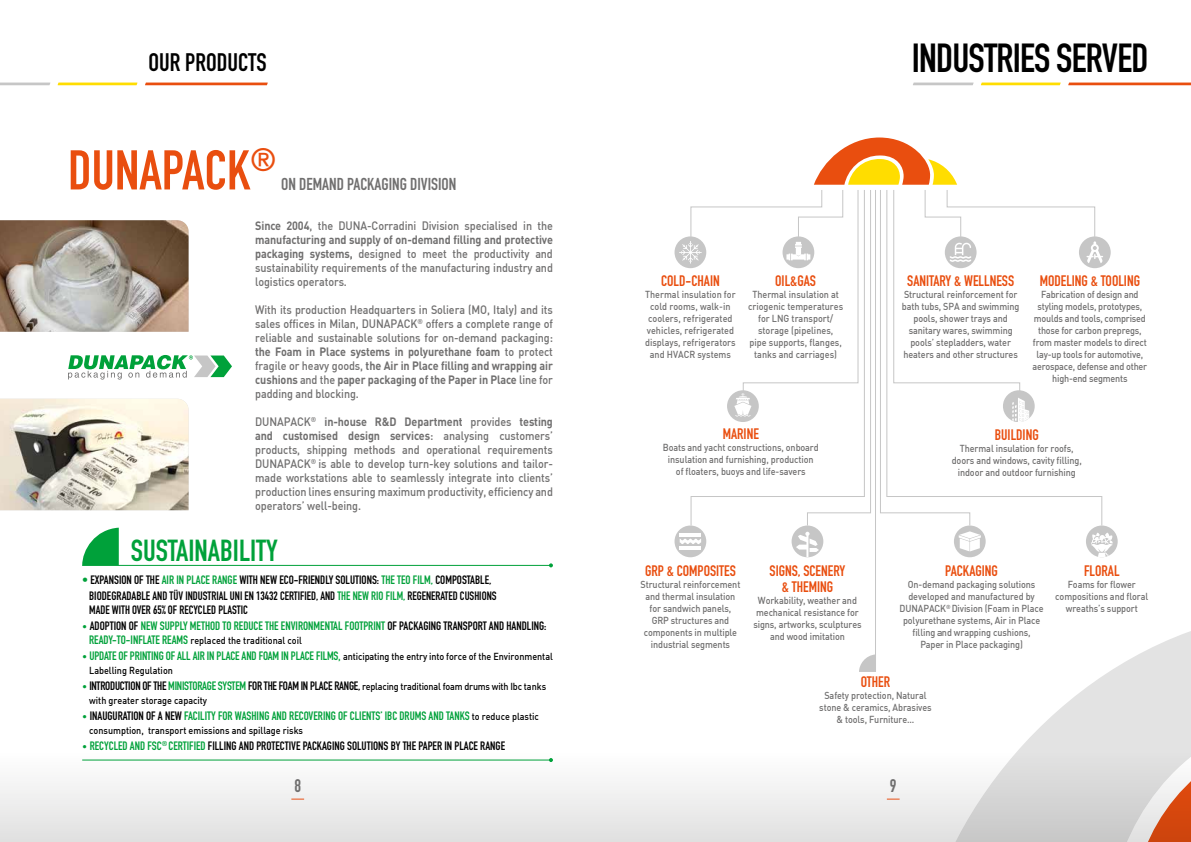
<style>
.page{position:relative;width:1191px;height:842px;background:#fff}
.page>*{position:absolute;margin:0;border:0;box-sizing:border-box;transform-origin:0 0}
.t1{font:700 55px "DIN Condensed";color:#e94e0f}
.t2{font:700 40px "DIN Condensed";letter-spacing:-.02em;color:#000}
.t3{font:700 30px "DIN Condensed";color:#00a13a}
.t4{font:700 25px "DIN Condensed";color:#000}
.t5{font:700 18px "DIN Condensed";color:#706f6f}
.t6{font:700 17px "DIN Condensed";color:#706f6f}
.t7{font:700 15px/16px "DIN Condensed";color:#e94e0f;text-align:center}
.t8{font:500 12px/14px "DIN";letter-spacing:-.01em;color:#706f6f;text-align:justify;scale:.9 1}
.t9{font:700 12px/16px "DIN Condensed";color:#000;text-align:center}
.t10{font:700 12px "DIN Condensed";color:#00a13a}
.t11{font:500 10px/12px "DIN";letter-spacing:-.01em;color:#706f6f;text-align:center;scale:.9 1}
.t12{font:500 10px/14px "DIN";letter-spacing:-.02em;color:#000;scale:.9 1}
.t13{font:500 10px "DIN";color:#000;scale:.9 1}
.s1{font-weight:700}
.s2{color:#00a13a}
.s3{font-family:"DIN";font-weight:500;font-size:10px}
.s4{color:#000}
.s5{font-family:"DIN Condensed";font-weight:700;font-size:12px;color:#00a13a}
.s6{font-family:"DIN";font-weight:500;font-size:10px;color:#000}
.s7{font-family:"DIN Condensed";font-weight:700;font-size:12px}
.s8{font-family:"DIN";font-weight:500;font-size:10px;color:#00a13a}
</style>
<div class="page">
<div style="left:0;top:732px;width:1191px;height:110px;background:linear-gradient(to bottom,#fff,#e2e2e2)"></div>
<img style="left:0;top:220px;width:189px;height:112px">
<img style="left:0;top:399px;width:189px;height:111px">
<svg style="left:68px;top:355px;width:164px;height:25px"></svg>
<svg style="left:859px;top:654px;width:17px;height:18px"></svg>
<svg style="left:674px;top:236px;width:32px;height:32px"></svg>
<svg style="left:674px;top:525px;width:32px;height:32px"></svg>
<div style="left:1086px;top:525px;width:31px;height:32px;background:#c6c6c6;border-radius:50%"></div>
<hr style="left:82px;top:759px;width:469px;height:1px;background:#00a13a">
<svg style="left:549px;top:758px;width:4px;height:4px"></svg>
<hr style="left:82px;top:565px;width:469px;height:1px;background:#00a13a">
<svg style="left:549px;top:563px;width:4px;height:4px"></svg>
<svg style="left:82px;top:528px;width:37px;height:37px"></svg>
<hr style="left:875px;top:190px;width:1px;height:481px;background:#c6c6c6">
<svg style="left:679px;top:137px;width:433px;height:420px"></svg>
<svg style="left:0;top:83px;width:50px;height:2px"></svg>
<svg style="left:58px;top:83px;width:79px;height:2px"></svg>
<svg style="left:145px;top:83px;width:123px;height:2px"></svg>
<svg style="left:913px;top:83px;width:60px;height:2px"></svg>
<svg style="left:981px;top:83px;width:79px;height:2px"></svg>
<svg style="left:1068px;top:83px;width:123px;height:2px"></svg>
<svg style="left:939px;top:631px;width:252px;height:211px"></svg>
<svg style="left:1136px;top:728px;width:55px;height:114px;background:#e0beb0"></svg>
<svg style="left:291px;top:799px;width:13px;height:1px"></svg>
<svg style="left:887px;top:799px;width:12px;height:1px"></svg>
<h3 class="t4" style="left:149px;top:45px;width:119px">OUR PRODUCTS</h3>
<h1 class="t1" style="left:68px;top:133px;width:209px">DUNAPACK<sup>®</sup></h1>
<h3 class="t6" style="left:281px;top:173px;width:177px">ON DEMAND PACKAGING DIVISION</h3>
<p class="t8" style="left:255px;top:218px;width:332px"><span class="s1">Since 2004</span>, the DUNA-Corradini Division specialised in the <span class="s1">manufacturing and supply of on-demand filling and protective packaging systems,</span> designed to meet the productivity and sustainability requirements of the manufacturing industry and logistics operators.</p>
<p class="t8" style="left:255px;top:302px;width:332px">With its production Headquarters in Soliera (MO, Italy) and its sales offices in Milan, DUNAPACK<sup>®</sup> offers a complete range of reliable and sustainable solutions for on-demand packaging: <span class="s1">the Foam in Place systems in polyurethane foam</span> to protect fragile or heavy goods, <span class="s1">the Air in Place filling and wrapping air cushions</span> and the <span class="s1">paper packaging of the Paper in Place</span> line for padding and blocking.</p>
<p class="t8" style="left:255px;top:414px;width:332px">DUNAPACK<sup>®</sup> <span class="s1">in-house R&amp;D Department</span> provides <span class="s1">testing and customised design services</span>: analysing customers’ products, shipping methods and operational requirements DUNAPACK<sup>®</sup> is able to develop turn-key solutions and tailor&shy;made workstations able to seamlessly integrate into clients’ production lines ensuring maximum productivity, efficiency and operators’ well-being.</p>
<h3 class="t3" style="left:131px;top:530px;width:149px">SUSTAINABILITY</h3>
<p class="t9" style="left:82px;top:572px;width:416px"><span class="s2">•</span> EXPANSION OF THE <span class="s2">AIR IN PLACE RANGE</span> WITH NEW ECO-FRIENDLY SOLUTIONS: <span class="s2">THE TEO FILM,</span> COMPOSTABLE,<br>BIODEGRADABLE AND TÜV INDUSTRIAL UNI EN 13432 CERTIFIED, AND <span class="s2">THE NEW RIO FILM,</span> REGENERATED CUSHIONS</p>
<p class="t9" style="left:89px;top:602px;width:160px">MADE WITH OVER 65% OF RECYCLED PLASTIC</p>
<p class="t10" style="left:82px;top:618px;width:466px"><span class="s3">•</span> <span class="s4">ADOPTION OF</span> NEW SUPPLY METHOD TO REDUCE THE ENVIRONMENTAL FOOTPRINT <span class="s4">OF PACKAGING TRANSPORT AND HANDLING:</span></p>
<p class="t13" style="left:89px;top:634px;width:238px"><span class="s5">READY-TO-INFLATE REAMS</span> replaced the traditional coil</p>
<p class="t10" style="left:82px;top:648px;width:472px"><span class="s3">•</span> UPDATE OF PRINTING OF ALL AIR IN PLACE AND FOAM IN PLACE FILMS<span class="s3">,</span> <span class="s6">anticipating the entry into force of the Environmental</span></p>
<p class="t13" style="left:89px;top:664px;width:95px">Labelling Regulation</p>
<p class="t12" style="left:89px;top:679px;width:509px;text-indent:-7px"><span class="s2">•</span> <span class="s7">INTRODUCTION OF THE</span> <span class="s5">MINISTORAGE SYSTEM</span> <span class="s7">FOR THE FOAM IN PLACE RANGE,</span> replacing traditional foam drums with Ibc tanks with greater storage capacity</p>
<p class="t10" style="left:82px;top:708px;width:458px"><span class="s3">•</span> <span class="s4">INAUGURATION OF A NEW</span> FACILITY FOR WASHING AND RECOVERING OF CLIENTS’ IBC DRUMS AND TANKS <span class="s6">to reduce plastic</span></p>
<p class="t13" style="left:89px;top:724px;width:239px">consumption, transport emissions and spillage risks</p>
<p class="t9" style="left:82px;top:738px;width:424px"><span class="s8">•</span> <span class="s2">RECYCLED AND FSC</span><sup>®</sup> <span class="s2">CERTIFIED</span> FILLING AND PROTECTIVE PACKAGING SOLUTIONS BY THE PAPER IN PLACE RANGE</p>
<h2 class="t2" style="left:911px;top:31px;width:238px">INDUSTRIES SERVED</h2>
<h3 class="t7" style="left:661px;top:273px;width:60px">COLD-CHAIN</h3>
<p class="t11" style="left:645px;top:288px;width:102px">Thermal insulation for cold rooms, walk-in coolers, refrigerated vehicles, refrigerated displays, refrigerators and HVACR systems</p>
<h3 class="t7" style="left:775px;top:273px;width:42px">OIL&amp;GAS</h3>
<p class="t11" style="left:748px;top:288px;width:107px">Thermal insulation at criogenic temperatures for LNG transport/ storage (pipelines,<br>pipe supports, flanges, tanks and carriages)</p>
<h3 class="t7" style="left:722px;top:426px;width:38px">MARINE</h3>
<p class="t11" style="left:663px;top:441px;width:175px">Boats and yacht constructions, onboard insulation and furnishing, production of floaters, buoys and life-savers</p>
<h3 class="t7" style="left:645px;top:563px;width:92px">GRP &amp; COMPOSITES</h3>
<p class="t11" style="left:640px;top:578px;width:112px">Structural reinforcement and thermal insulation for sandwich panels,<br>GRP structures and components in multiple industrial segments</p>
<h3 class="t7" style="left:769px;top:563px;width:77px">SIGNS, SCENERY &amp; THEMING</h3>
<p class="t11" style="left:753px;top:594px;width:122px">Workability, weather and mechanical resistance for signs, artworks, sculptures and wood imitation</p>
<h3 class="t7" style="left:907px;top:273px;width:108px">SANITARY &amp; WELLNESS</h3>
<p class="t11" style="left:902px;top:288px;width:132px">Structural reinforcement for bath tubs, SPA and swimming pools, shower trays and sanitary wares, swimming pools’ stepladders, water heaters and other structures</p>
<h3 class="t7" style="left:1039px;top:273px;width:102px">MODELING &amp; TOOLING</h3>
<p class="t11" style="left:1032px;top:288px;width:129px">Fabrication of design and styling models, prototypes, moulds and tools, comprised those for carbon prepregs, from master models to direct lay-up tools for automotive, aerospace, defense and other high-end segments</p>
<h3 class="t7" style="left:994px;top:426px;width:45px">BUILDING</h3>
<p class="t11" style="left:951px;top:442px;width:146px">Thermal insulation for roofs, doors and windows, cavity filling, indoor and outdoor furnishing</p>
<h3 class="t7" style="left:945px;top:563px;width:54px">PACKAGING</h3>
<p class="t11" style="left:899px;top:578px;width:161px">On-demand packaging solutions developed and manufactured by<br>DUNAPACK<sup>®</sup> Division (Foam in Place polyurethane systems, Air in Place filling and wrapping cushions,<br>Paper in Place packaging)</p>
<h3 class="t7" style="left:1084px;top:563px;width:37px">FLORAL</h3>
<p class="t11" style="left:1055px;top:578px;width:105px">Foams for flower compositions and floral wreaths’s support</p>
<h3 class="t7" style="left:860px;top:674px;width:31px">OTHER</h3>
<p class="t11" style="left:819px;top:689px;width:126px">Safety protection, Natural stone &amp; ceramics, Abrasives &amp; tools, Furniture...</p>
<h3 class="t5" style="left:294px;top:774px;width:8px">8</h3>
<h3 class="t5" style="left:890px;top:774px;width:8px">9</h3>
</div>
